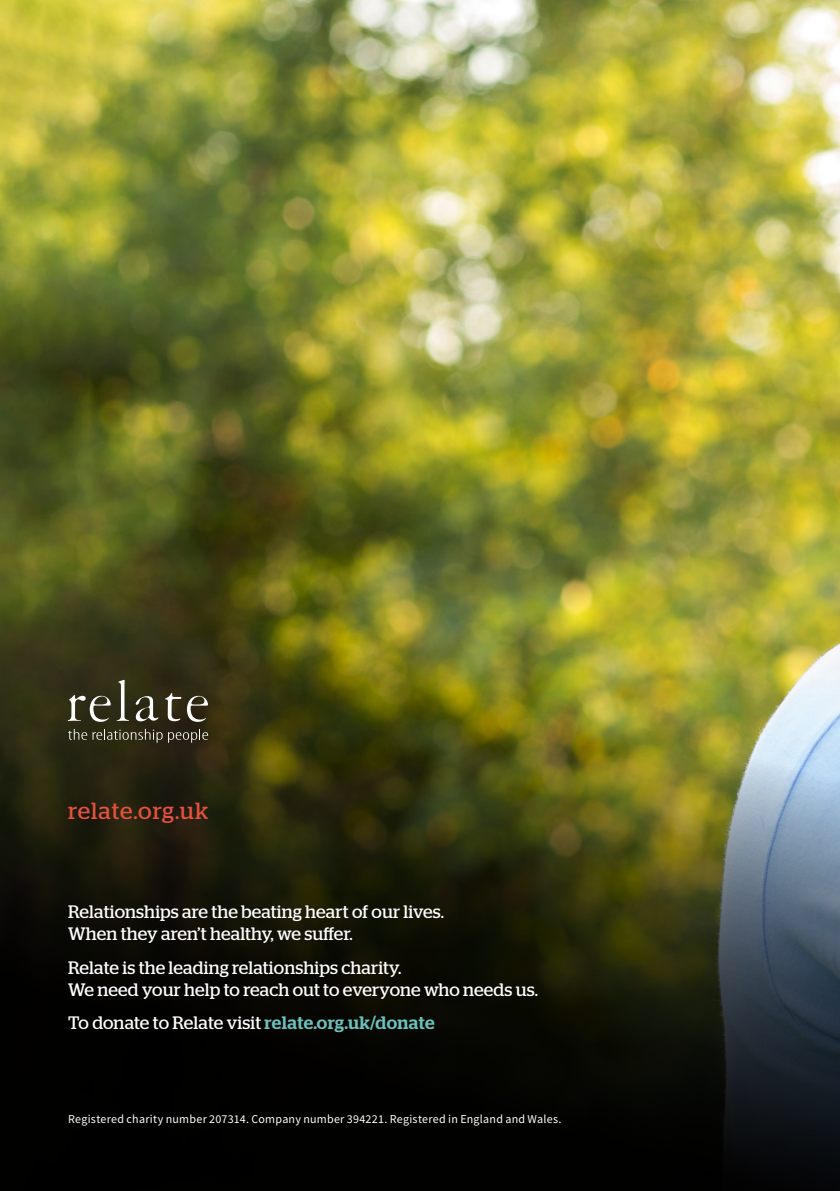
<style>
.page{position:relative;width:840px;height:1191px;background:#fff}
.page>*{position:absolute;margin:0;border:0;box-sizing:border-box;transform-origin:0 0}
.Subheader{font:23.4px "Stag";letter-spacing:.04em;color:#e3513f}
.Subheader-2{font:18px/22px "Stag";letter-spacing:.005em;color:#fff}
.Normal_Para{font:12px "Source Sans Pro";letter-spacing:.02em;color:#fff}
.s1{font-weight:500;color:#6ac1bd}
</style>
<div class="page">
<img style="left:0;top:0;width:839px;height:1191px">
<svg style="left:68px;top:729px;width:94px;height:13px"></svg>
<svg style="left:168px;top:729px;width:40px;height:13px"></svg>
<svg style="left:117px;top:680px;width:12px;height:41px"></svg>
<svg style="left:68px;top:695px;width:43px;height:27px"></svg>
<svg style="left:136px;top:696px;width:22px;height:25px"></svg>
<svg style="left:165px;top:693px;width:16px;height:28px"></svg>
<svg style="left:187px;top:696px;width:21px;height:26px"></svg>
<p class="Subheader" style="left:68px;top:797px;width:141px">relate.org.uk</p>
<p class="Subheader-2" style="left:68px;top:900px;width:377px">Relationships are the beating heart of our lives.<br>When they aren’t healthy, we suffer.</p>
<p class="Subheader-2" style="left:68px;top:956px;width:471px">Relate is the leading relationships charity.<br>We need your help to reach out to everyone who needs us.</p>
<p class="Subheader-2" style="left:68px;top:1011px;width:368px">To donate to Relate visit <span class="s1">relate.org.uk/donate</span></p>
<p class="Normal_Para" style="left:68px;top:1111px;width:494px">Registered charity number 207314. Company number 394221. Registered in England and Wales.</p>
</div>
